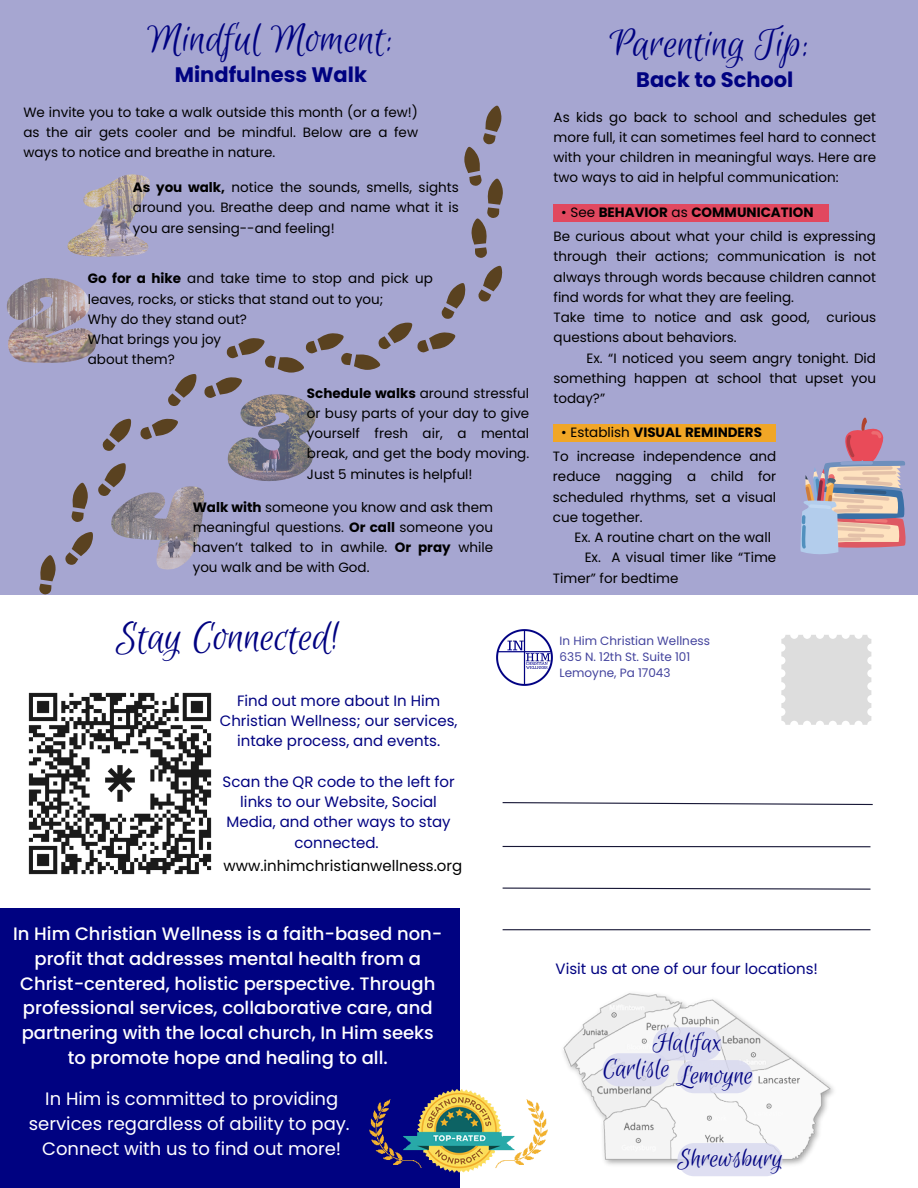
<style>
.page{position:relative;width:918px;height:1188px;background:#fff}
.page>*{position:absolute;margin:0;border:0;box-sizing:border-box;transform-origin:0 0}
.t1{font:45px "Euphoria Script";color:#000281}
.t2{font:28.35px "Euphoria Script";color:#000281}
.t3{font:700 21px "Poppins";color:#000281}
.t4{font:500 18px/24.8px "Poppins";color:#fff;text-align:center}
.t5{font:18px/24.8px "Poppins";color:#fff;text-align:center}
.t6{font:15px/20.2px "Poppins";color:#000281;text-align:center}
.t7{font:15px "Poppins";color:#000}
.t8{font:13.5px/20.2px "Poppins";color:#000;text-align:justify}
.t9{font:700 13.5px "Poppins";color:#000}
.t10{font:12px "Poppins";color:#43439d}
.s1{font-weight:700}
.s2{font-weight:400}
</style>
<div class="page">
<div style="left:0;top:0;width:918px;height:594px;background:#a6a6d1"></div>
<svg style="left:781px;top:635px;width:90px;height:90px;background:#dfdfdf"></svg>
<svg style="left:502px;top:802px;width:371px;height:4px"></svg>
<hr style="left:503px;top:846px;width:367px;height:1px;background:#171736">
<svg style="left:502px;top:887px;width:369px;height:3px"></svg>
<hr style="left:503px;top:929px;width:367px;height:1px;background:#171736">
<div style="left:0;top:909px;width:459px;height:279px;background:#000281"></div>
<img style="left:370px;top:1089px;width:157px;height:83px">
<img style="left:29px;top:693px;width:182px;height:182px">
<img style="left:496px;top:629px;width:57px;height:57px">
<img style="left:527px;top:929px;width:337px;height:246px">
<svg style="left:39px;top:555px;width:17px;height:39px"></svg>
<svg style="left:65px;top:532px;width:28px;height:33px"></svg>
<svg style="left:71px;top:482px;width:17px;height:40px"></svg>
<svg style="left:98px;top:463px;width:28px;height:33px"></svg>
<svg style="left:103px;top:419px;width:28px;height:32px"></svg>
<svg style="left:140px;top:419px;width:38px;height:21px"></svg>
<svg style="left:168px;top:374px;width:28px;height:32px"></svg>
<svg style="left:204px;top:283px;width:261px;height:115px"></svg>
<svg style="left:478px;top:265px;width:24px;height:37px"></svg>
<svg style="left:464px;top:105px;width:39px;height:153px"></svg>
<svg style="left:800px;top:417px;width:106px;height:137px"></svg>
<img style="left:68px;top:174px;width:82px;height:83px">
<img style="left:7px;top:278px;width:89px;height:85px">
<img style="left:228px;top:394px;width:88px;height:87px">
<img style="left:111px;top:486px;width:93px;height:83px">
<div style="left:554px;top:204px;width:275px;height:18px;background:#e1485f"></div>
<div style="left:653px;top:1027px;width:69px;height:33px;background:#d7d8ef;border-radius:17px"></div>
<div style="left:677px;top:1060px;width:76px;height:33px;background:#d7d8ef;border-radius:17px"></div>
<div style="left:602px;top:1053px;width:68px;height:33px;background:#d7d8ef;border-radius:17px"></div>
<div style="left:677px;top:1143px;width:106px;height:33px;background:#d7d8ef;border-radius:17px"></div>
<div style="left:554px;top:425px;width:222px;height:17px;background:#f1a626"></div>
<p class="t1" style="left:148px;top:15px;width:248px">Mindful Moment:</p>
<p class="t3" style="left:175px;top:60px;width:194px">Mindfulness Walk</p>
<p class="t8" style="left:23px;top:102px;width:396px">We invite you to take a walk outside this month (or a few!) as the air gets cooler and be mindful. Below are a few ways to notice and breathe in nature.</p>
<p class="t8" style="left:133px;top:177px;width:327px"><span class="s1">As you walk,</span> notice the sounds, smells, sights around you. Breathe deep and name what it is you are sensing--and feeling!</p>
<p class="t8" style="left:88px;top:268px;width:346px"><span class="s1">Go for a hike</span> and take time to stop and pick up leaves, rocks, or sticks that stand out to you;</p>
<p class="t8" style="left:88px;top:309px;width:161px">Why do they stand out?</p>
<p class="t8" style="left:88px;top:329px;width:135px">What brings you joy</p>
<p class="t8" style="left:88px;top:349px;width:88px">about them?</p>
<p class="t8" style="left:307px;top:383px;width:224px"><span class="s1">Schedule walks</span> around stressful or busy parts of your day to give yourself fresh air, a mental break, and get the body moving.<br>Just 5 minutes is helpful!</p>
<p class="t8" style="left:193px;top:497px;width:302px"><span class="s1">Walk with</span> someone you know and ask them meaningful questions. <span class="s1">Or call</span> someone you haven’t talked to in awhile. <span class="s1">Or pray</span> while you walk and be with God.</p>
<p class="t1" style="left:116px;top:613px;width:224px">Stay Connected!</p>
<p class="t6" style="left:220px;top:690px;width:239px">Find out more about In Him<br>Christian Wellness; our services, intake process, and events.</p>
<p class="t6" style="left:223px;top:771px;width:233px">Scan the QR code to the left for links to our Website, Social<br>Media, and other ways to stay connected.</p>
<p class="t7" style="left:224px;top:855px;width:240px">www.inhimchristianwellness.org</p>
<p class="t4" style="left:13px;top:922px;width:431px">In Him Christian Wellness is a faith-based non&shy;profit that addresses mental health from a Christ-centered, holistic perspective. Through professional services, collaborative care, and partnering with the local church, In Him seeks to promote hope and healing to all.</p>
<p class="t5" style="left:29px;top:1087px;width:322px">In Him is committed to providing services regardless of ability to pay.</p>
<p class="t5" style="left:42px;top:1136px;width:301px">Connect with us to find out more!</p>
<p class="t1" style="left:610px;top:20px;width:202px">Parenting Tip:</p>
<p class="t3" style="left:636px;top:65px;width:159px">Back to School</p>
<p class="t8" style="left:554px;top:107px;width:324px">As kids go back to school and schedules get more full, it can sometimes feel hard to connect with your children in meaningful ways. Here are two ways to aid in helpful communication:</p>
<p class="t9" style="left:561px;top:203px;width:254px"><span class="s2">• See</span> BEHAVIOR <span class="s2">as</span> COMMUNICATION</p>
<p class="t8" style="left:554px;top:226px;width:324px">Be curious about what your child is expressing through their actions; communication is not always through words because children cannot find words for what they are feeling.</p>
<p class="t8" style="left:554px;top:307px;width:324px">Take time to notice and ask good, curious questions about behaviors.</p>
<p class="t8" style="left:554px;top:348px;width:324px;text-indent:33px">Ex. “I noticed you seem angry tonight. Did something happen at school that upset you today?”</p>
<p class="t9" style="left:561px;top:423px;width:202px"><span class="s2">• Establish</span> VISUAL REMINDERS</p>
<p class="t8" style="left:553px;top:446px;width:225px">To increase independence and reduce nagging a child for scheduled rhythms, set a visual cue together.</p>
<p class="t8" style="left:575px;top:527px;width:198px">Ex. A routine chart on the wall</p>
<p class="t8" style="left:553px;top:548px;width:225px;text-indent:32px">Ex. A visual timer like “Time<br>Timer” for bedtime</p>
<p class="t10" style="left:560px;top:632px;width:152px">In Him Christian Wellness</p>
<p class="t10" style="left:560px;top:648px;width:132px">635 N. 12th St. Suite 101</p>
<p class="t10" style="left:560px;top:664px;width:112px">Lemoyne, Pa 17043</p>
<p class="t6" style="left:556px;top:958px;width:264px">Visit us at one of our four locations!</p>
<p class="t2" style="left:653px;top:1027px;width:70px">Halifax</p>
<p class="t2" style="left:602px;top:1053px;width:69px">Carlisle</p>
<p class="t2" style="left:677px;top:1060px;width:77px">Lemoyne</p>
<p class="t2" style="left:677px;top:1143px;width:107px">Shrewsbury</p>
</div>
